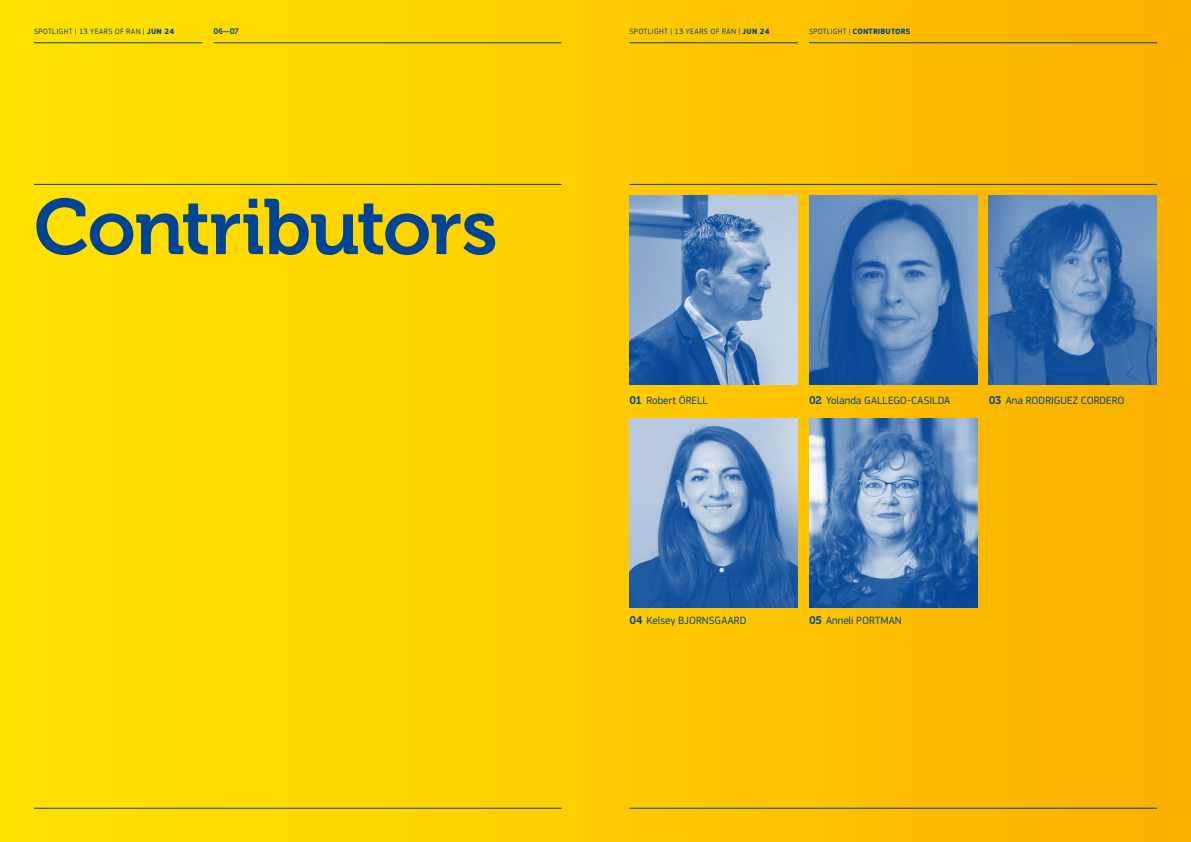
<style>
.page{position:relative;width:1191px;height:842px;background:#fff}
.page>*{position:absolute;margin:0;border:0;box-sizing:border-box;transform-origin:0 0}
.t1{font:78px "Museo 700";letter-spacing:-.02em;color:#004494}
.t2{font:11px "EC Square Sans Pro";color:#004494}
.t3{font:8px "EC Square Sans Pro";letter-spacing:.04em;color:#004494}
.t4{font:700 8px "EC Square Sans Pro";letter-spacing:.015em;color:#004494}
.t5{font:8px "Museo 700";color:#004494}
.s1{font-weight:700}
.s2{font-weight:400}
.s3{font-family:"Museo 700"}
</style>
<div class="page">
<div style="left:0;top:0;width:1191px;height:842px;background:linear-gradient(to right,#ffe400,#f9b001)"></div>
<hr style="left:809px;top:43px;width:348px;height:1px;background:#004494">
<hr style="left:629px;top:43px;width:168px;height:1px;background:#004494">
<hr style="left:214px;top:43px;width:347px;height:1px;background:#004494">
<hr style="left:34px;top:43px;width:168px;height:1px;background:#004494">
<hr style="left:629px;top:808px;width:528px;height:1px;background:#004494">
<hr style="left:34px;top:808px;width:527px;height:1px;background:#004494">
<hr style="left:629px;top:184px;width:528px;height:1px;background:#004494">
<hr style="left:34px;top:184px;width:527px;height:1px;background:#004494">
<img style="left:809px;top:419px;width:168px;height:189px">
<img style="left:629px;top:419px;width:168px;height:189px">
<img style="left:809px;top:196px;width:168px;height:189px">
<img style="left:988px;top:196px;width:169px;height:189px">
<img style="left:629px;top:196px;width:168px;height:189px">
<p class="t3" style="left:34px;top:27px;width:142px">SPOTLIGHT | 13 YEARS OF RAN | <span class="s1">JUN 24</span></p>
<p class="t5" style="left:214px;top:27px;width:27px">06—07</p>
<p class="t3" style="left:629px;top:27px;width:142px">SPOTLIGHT | 13 YEARS OF RAN | <span class="s1">JUN 24</span></p>
<p class="t4" style="left:809px;top:27px;width:103px"><span class="s2">SPOTLIGHT |</span> CONTRIBUTORS</p>
<h1 class="t1" style="left:34px;top:184px;width:465px">Contributors</h1>
<p class="t2" style="left:629px;top:394px;width:80px"><span class="s3">01</span> Robert ÖRELL</p>
<p class="t2" style="left:809px;top:394px;width:143px"><span class="s3">02</span> Yolanda GALLEGO-CASILDA</p>
<p class="t2" style="left:988px;top:394px;width:137px"><span class="s3">03</span> Ana RODRIGUEZ CORDERO</p>
<p class="t2" style="left:629px;top:614px;width:119px"><span class="s3">04</span> Kelsey BJORNSGAARD</p>
<p class="t2" style="left:809px;top:614px;width:94px"><span class="s3">05</span> Anneli PORTMAN</p>
</div>
